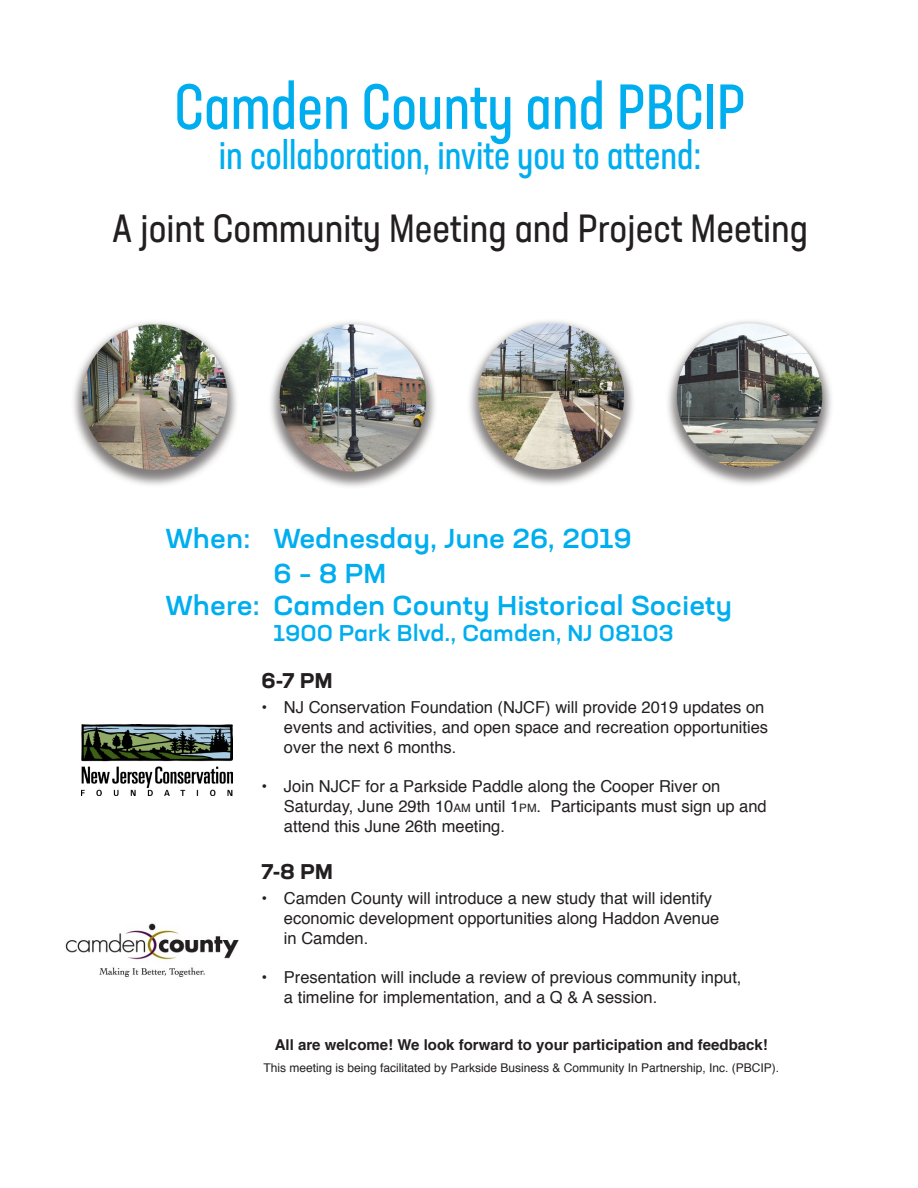
<style>
.page{position:relative;width:918px;height:1188px;background:#fff}
.page>*{position:absolute;margin:0;border:0;box-sizing:border-box;transform-origin:0 0}
.t1{font:63px "Neusa Next Std Compact";color:#00aeef}
.t2{font:condensed 39px "Neusa Next Std";color:#231f20}
.t3{font:39px "Neusa Next Std Compact";color:#00aeef}
.t4{font:500 expanded 27px "Neusa Next Std";color:#00aeef}
.t5{font:500 expanded 22.5px "Neusa Next Std";color:#00aeef}
.t6{font:700 expanded 21px "Neusa Next Std";color:#231f20}
.t7{font:16.5px/19.8px "Helvetica";color:#231f20}
.t8{font:700 15px "Helvetica";color:#231f20}
.t9{font:12px "Helvetica";color:#231f20}
.s1{font-size:11.55px}
.s2{font-style:inherit}
</style>
<div class="page">
<img style="left:65px;top:923px;width:174px;height:54px">
<img style="left:73px;top:321px;width:758px;height:166px">
<img style="left:81px;top:725px;width:151px;height:71px">
<p class="t1" style="left:175px;top:68px;width:573px">Camden County and PBCIP</p>
<p class="t3" style="left:219px;top:132px;width:484px">in collaboration, invite you to attend:</p>
<p class="t2" style="left:112px;top:204px;width:698px">A joint Community Meeting and Project Meeting</p>
<p class="t4" style="left:165px;top:522px;width:468px">When: Wednesday, June 26, 2019</p>
<p class="t4" style="left:273px;top:556px;width:114px">6 – 8 PM</p>
<p class="t4" style="left:165px;top:588px;width:568px">Where: Camden County Historical Society</p>
<p class="t5" style="left:273px;top:618px;width:402px">1900 Park Blvd., Camden, NJ 08103</p>
<p class="t6" style="left:261px;top:666px;width:73px">6-7 PM</p>
<p class="t7" style="left:284px;top:698px;width:486px;text-indent:-22px">• NJ Conservation Foundation (NJCF) will provide 2019 updates on events and activities, and open space and recreation opportunities over the next 6 months.</p>
<p class="t7" style="left:284px;top:777px;width:484px;text-indent:-22px">• Join NJCF for a Parkside Paddle along the Cooper River on<br>Saturday, June 29th 10<span class="s1">AM</span> until 1<span class="s1">PM</span><span class="s2">.</span> Participants must sign up and attend this June 26th meeting.</p>
<p class="t6" style="left:261px;top:858px;width:73px">7-8 PM</p>
<p class="t7" style="left:261px;top:889px;width:452px">• Camden County will introduce a new study that will identify</p>
<p class="t7" style="left:284px;top:909px;width:437px">economic development opportunities along Haddon Avenue</p>
<p class="t7" style="left:284px;top:929px;width:86px">in Camden.</p>
<p class="t7" style="left:261px;top:968px;width:482px">• Presentation will include a review of previous community input,</p>
<p class="t7" style="left:284px;top:988px;width:375px">a timeline for implementation, and a Q &amp; A session.</p>
<p class="t8" style="left:275px;top:1033px;width:495px">All are welcome! We look forward to your participation and feedback!</p>
<p class="t9" style="left:264px;top:1058px;width:517px">This meeting is being facilitated by Parkside Business &amp; Community In Partnership, Inc. (PBCIP).</p>
</div>
